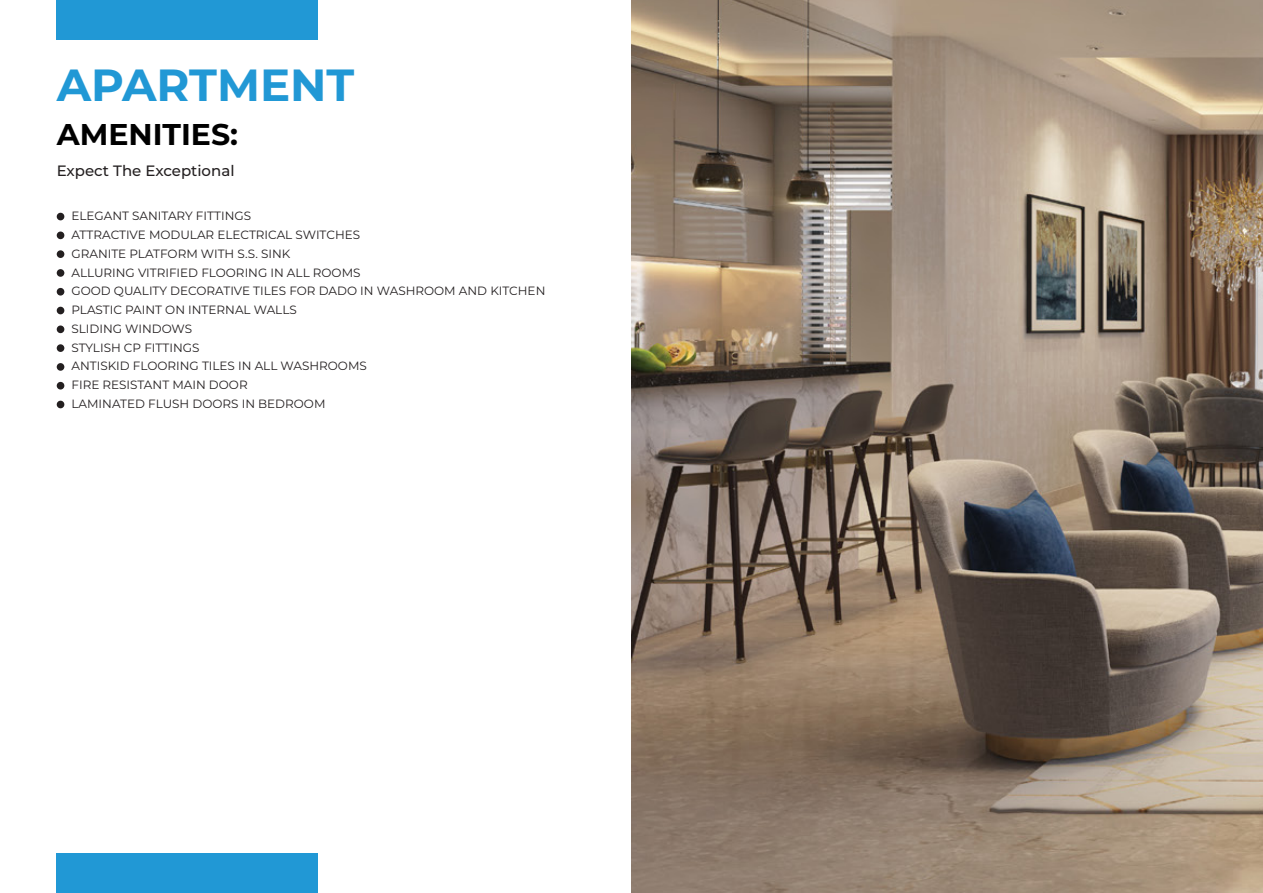
<style>
.page{position:relative;width:1263px;height:893px;background:#fff}
.page>*{position:absolute;margin:0;border:0;box-sizing:border-box;transform-origin:0 0}
.t1{font:700 45px "Montserrat";color:#2198d5}
.t2{font:700 30px "Montserrat";color:#000}
.t3{font:500 15px "Montserrat";color:#231f20}
.t4{font:12px/18.8px "Montserrat";color:#231f20}
</style>
<div class="page">
<div style="left:56px;top:853px;width:262px;height:40px;background:#2198d5"></div>
<div style="left:56px;top:0;width:262px;height:40px;background:#2198d5"></div>
<div style="left:57px;top:213px;width:7px;height:7px;background:#231f20;border-radius:50%"></div>
<div style="left:57px;top:250px;width:7px;height:8px;background:#231f20;border-radius:50%"></div>
<div style="left:57px;top:307px;width:7px;height:7px;background:#231f20;border-radius:50%"></div>
<div style="left:57px;top:363px;width:7px;height:8px;background:#231f20;border-radius:50%"></div>
<div style="left:57px;top:269px;width:7px;height:8px;background:#231f20;border-radius:50%"></div>
<div style="left:57px;top:232px;width:7px;height:7px;background:#231f20;border-radius:50%"></div>
<div style="left:57px;top:288px;width:7px;height:8px;background:#231f20;border-radius:50%"></div>
<div style="left:57px;top:325px;width:7px;height:8px;background:#231f20;border-radius:50%"></div>
<div style="left:57px;top:382px;width:7px;height:7px;background:#231f20;border-radius:50%"></div>
<div style="left:57px;top:401px;width:7px;height:7px;background:#231f20;border-radius:50%"></div>
<div style="left:57px;top:344px;width:7px;height:8px;background:#231f20;border-radius:50%"></div>
<img style="left:631px;top:0;width:632px;height:893px">
<h1 class="t1" style="left:57px;top:53px;width:299px">APARTMENT</h1>
<h2 class="t2" style="left:57px;top:113px;width:183px">AMENITIES:</h2>
<p class="t3" style="left:57px;top:161px;width:179px">Expect The Exceptional</p>
<p class="t4" style="left:71px;top:206px;width:475px">ELEGANT SANITARY FITTINGS<br>ATTRACTIVE MODULAR ELECTRICAL SWITCHES<br>GRANITE PLATFORM WITH S.S. SINK<br>ALLURING VITRIFIED FLOORING IN ALL ROOMS<br>GOOD QUALITY DECORATIVE TILES FOR DADO IN WASHROOM AND KITCHEN PLASTIC PAINT ON INTERNAL WALLS<br>SLIDING WINDOWS<br>STYLISH CP FITTINGS<br>ANTISKID FLOORING TILES IN ALL WASHROOMS<br>FIRE RESISTANT MAIN DOOR<br>LAMINATED FLUSH DOORS IN BEDROOM</p>
</div>
